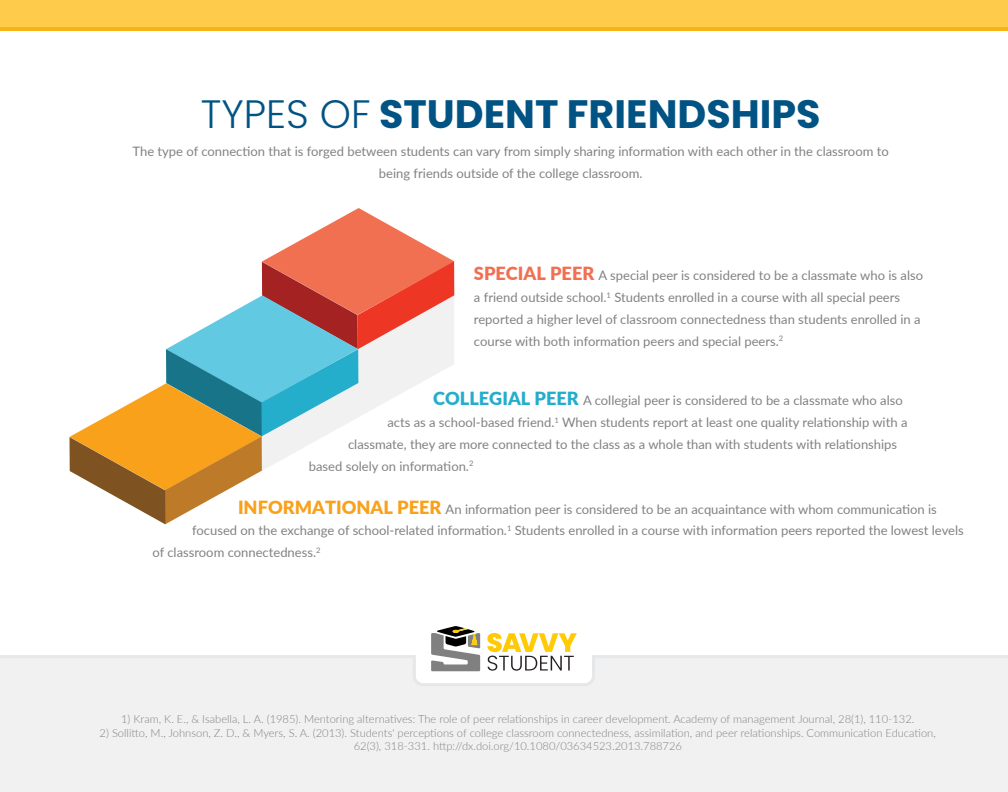
<style>
.page{position:relative;width:1008px;height:792px;background:#fff}
.page>*{position:absolute;margin:0;border:0;box-sizing:border-box;transform-origin:0 0}
.t1{font:700 39.6px "Poppins";color:#005383}
.t2{font:13px/21.8px "Lato";color:#808184}
.t3{font:300 11.1px/13.4px "Lato";color:#808184;text-align:center}
.s1{font-weight:300}
.s2{font-weight:900;font-size:18.1px;color:#f27052}
.s3{font-weight:900;font-size:18.1px;color:#25adcc}
.s4{font-weight:900;font-size:18.1px;color:#f9a11b}
</style>
<div class="page">
<div style="left:0;top:686px;width:1008px;height:106px;background:#f1f1f2"></div>
<div style="left:0;top:0;width:1007px;height:28px;background:#ffcb4a"></div>
<hr style="left:0;top:28px;width:1008px;height:3px;background:#f7b218">
<svg style="left:70px;top:208px;width:384px;height:316px"></svg>
<svg style="left:0;top:626px;width:1008px;height:60px"></svg>
<h1 class="t1" style="left:201px;top:92px;width:621px"><span class="s1">TYPES OF</span> STUDENT FRIENDSHIPS</h1>
<p class="t2" style="left:133px;top:140px;width:758px;text-align:center">The type of connection that is forged between students can vary from simply sharing information with each other in the classroom to being friends outside of the college classroom.</p>
<p class="t2" style="left:474px;top:264px;width:451px"><span class="s2">SPECIAL PEER</span> A special peer is considered to be a classmate who is also a friend outside school.<sup>1</sup> Students enrolled in a course with all special peers reported a higher level of classroom connectedness than students enrolled in a course with both information peers and special peers.<sup>2</sup></p>
<p class="t2" style="left:433px;top:389px;width:471px"><span class="s3">COLLEGIAL PEER</span> A collegial peer is considered to be a classmate who also</p>
<p class="t2" style="left:387px;top:411px;width:522px">acts as a school-based friend.<sup>1</sup> When students report at least one quality relationship with a</p>
<p class="t2" style="left:348px;top:433px;width:551px">classmate, they are more connected to the class as a whole than with students with relationships</p>
<p class="t2" style="left:309px;top:454px;width:166px">based solely on information.<sup>2</sup></p>
<p class="t2" style="left:238px;top:497px;width:700px"><span class="s4">INFORMATIONAL PEER</span> An information peer is considered to be an acquaintance with whom communication is</p>
<p class="t2" style="left:192px;top:519px;width:773px">focused on the exchange of school-related information.<sup>1</sup> Students enrolled in a course with information peers reported the lowest levels</p>
<p class="t2" style="left:153px;top:541px;width:170px">of classroom connectedness.<sup>2</sup></p>
<p class="t3" style="left:121px;top:712px;width:795px">1) Kram, K. E., &amp; Isabella, L. A. (1985). Mentoring alternatives: The role of peer relationships in career development. Academy of management Journal, 28(1), 110-132.</p>
<p class="t3" style="left:100px;top:725px;width:838px">2) Sollitto, M., Johnson, Z. D., &amp; Myers, S. A. (2013). Students' perceptions of college classroom connectedness, assimilation, and peer relationships. Communication Education,<br>62(3), 318-331. http://dx.doi.org/10.1080/03634523.2013.788726</p>
</div>
